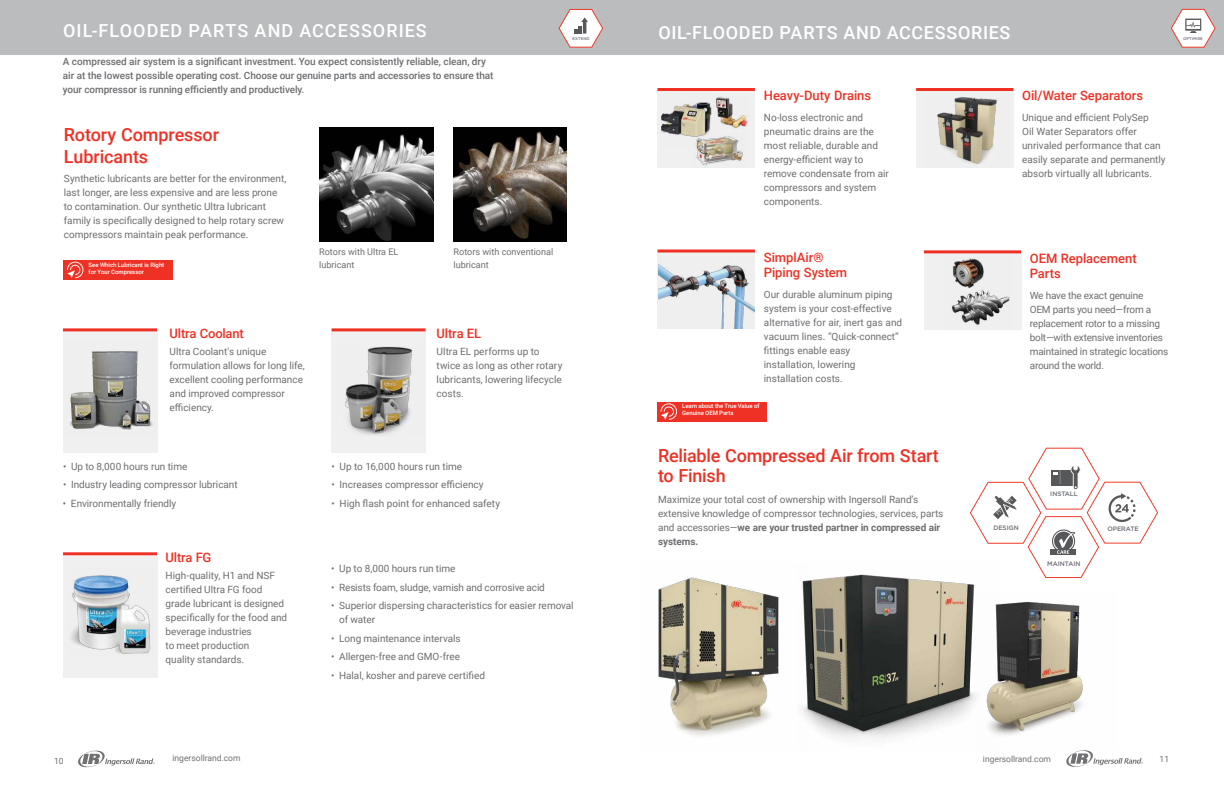
<style>
.page{position:relative;width:1224px;height:792px;background:#fff}
.page>*{position:absolute;margin:0;border:0;box-sizing:border-box;transform-origin:0 0}
.t1{font:500 18px/22px "Roboto";letter-spacing:-.01em;color:#ee3124}
.t2{font:500 18px "Roboto";letter-spacing:.04em;color:#fff}
.t3{font:500 13px/15px "Roboto";letter-spacing:-.005em;color:#ee3124}
.t4{font:10px/14px "Roboto";color:#6d6e71}
.t5{font:500 10px/14px "Roboto";letter-spacing:-.01em;color:#6d6e71}
.t6{font:10px/14px "Roboto";letter-spacing:-.02em;color:#6d6e71}
.t7{font:9.1px/12.5px "Roboto";color:#6d6e71}
.t8{font:8.5px "Roboto";color:#717073}
.t9{font:500 6.4px "Gotham";color:#6a6c74}
.t10{font:500 6px/7px "Roboto";letter-spacing:-.01em;color:#fff}
.t11{font:500 4px "Gotham";color:#6a6c74}
.t12{font:500 3.9px "Gotham";color:#6a6c74}
.s1{font-weight:700}
</style>
<div class="page">
<div style="left:0;top:0;width:1224px;height:55px;background:#babcbe"></div>
<svg style="left:78px;top:750px;width:77px;height:18px"></svg>
<svg style="left:1066px;top:751px;width:77px;height:16px"></svg>
<svg style="left:558px;top:9px;width:45px;height:39px"></svg>
<svg style="left:1171px;top:9px;width:45px;height:39px"></svg>
<div style="left:924px;top:253px;width:97px;height:77px;background:#f0f0f1"></div>
<div style="left:658px;top:252px;width:97px;height:77px;background:#f0f0f1"></div>
<hr style="left:658px;top:250px;width:97px;height:3px;background:#ee3124">
<img style="left:945px;top:253px;width:68px;height:72px">
<hr style="left:924px;top:250px;width:97px;height:3px;background:#ee3124">
<div style="left:658px;top:90px;width:97px;height:78px;background:#f0f0f1"></div>
<hr style="left:658px;top:88px;width:97px;height:3px;background:#ee3124">
<div style="left:916px;top:90px;width:97px;height:78px;background:#f0f0f1"></div>
<hr style="left:916px;top:88px;width:97px;height:3px;background:#ee3124">
<svg style="left:970px;top:447px;width:188px;height:132px"></svg>
<div style="left:63px;top:331px;width:94px;height:121px;background:#f0f0f1"></div>
<hr style="left:63px;top:328px;width:94px;height:3px;background:#ee3124">
<img style="left:63px;top:342px;width:95px;height:95px">
<div style="left:63px;top:556px;width:94px;height:121px;background:#f0f0f1"></div>
<hr style="left:63px;top:552px;width:94px;height:3px;background:#ee3124">
<svg style="left:332px;top:331px;width:94px;height:121px"></svg>
<hr style="left:332px;top:328px;width:94px;height:3px;background:#ee3124">
<img style="left:68px;top:568px;width:87px;height:90px">
<img style="left:319px;top:127px;width:114px;height:114px">
<img style="left:453px;top:127px;width:114px;height:114px">
<img style="left:658px;top:263px;width:97px;height:65px">
<img style="left:716px;top:97px;width:31px;height:31px">
<img style="left:696px;top:136px;width:47px;height:29px">
<img style="left:661px;top:102px;width:51px;height:46px">
<img style="left:937px;top:97px;width:60px;height:67px">
<img style="left:809px;top:561px;width:191px;height:178px">
<img style="left:976px;top:592px;width:113px;height:159px">
<img style="left:658px;top:577px;width:151px;height:159px">
<div style="left:63px;top:260px;width:110px;height:20px;background:#ee3124"></div>
<svg style="left:67px;top:261px;width:17px;height:17px"></svg>
<div style="left:657px;top:402px;width:110px;height:19px;background:#ee3124"></div>
<svg style="left:661px;top:403px;width:16px;height:17px"></svg>
<h1 class="t2" style="left:63px;top:18px;width:365px">OIL-FLOODED PARTS AND ACCESSORIES</h1>
<p class="t5" style="left:63px;top:54px;width:432px">A compressed air system is a significant investment. You expect consistently reliable, clean, dry air at the lowest possible operating cost. Choose our genuine parts and accessories to ensure that your compressor is running efficiently and productively.</p>
<h1 class="t1" style="left:64px;top:123px;width:157px">Rotory Compressor<br>Lubricants</h1>
<p class="t4" style="left:64px;top:171px;width:224px">Synthetic lubricants are better for the environment, last longer, are less expensive and are less prone to contamination. Our synthetic Ultra lubricant family is specifically designed to help rotary screw compressors maintain peak performance.</p>
<p class="t7" style="left:319px;top:245px;width:81px">Rotors with Ultra EL</p>
<p class="t10" style="left:89px;top:261px;width:77px">See Which Lubricant is Right</p>
<p class="t7" style="left:319px;top:258px;width:37px">lubricant</p>
<p class="t10" style="left:89px;top:268px;width:57px">for Your Compressor</p>
<h2 class="t3" style="left:170px;top:326px;width:76px">Ultra Coolant</h2>
<p class="t4" style="left:170px;top:344px;width:137px">Ultra Coolant's unique formulation allows for long life, excellent cooling performance and improved compressor efficiency.</p>
<p class="t7" style="left:454px;top:245px;width:101px">Rotors with conventional lubricant</p>
<h2 class="t3" style="left:437px;top:326px;width:46px">Ultra EL</h2>
<p class="t4" style="left:437px;top:344px;width:127px">Ultra EL performs up to twice as long as other rotary lubricants, lowering lifecycle costs.</p>
<p class="t12" style="left:573px;top:36px;width:18px">EXTEND</p>
<h1 class="t2" style="left:658px;top:20px;width:354px">OIL-FLOODED PARTS AND ACCESSORIES</h1>
<h2 class="t3" style="left:764px;top:88px;width:109px">Heavy-Duty Drains</h2>
<p class="t4" style="left:764px;top:110px;width:127px">No-loss electronic and pneumatic drains are the most reliable, durable and energy-efficient way to remove condensate from air compressors and system components.</p>
<h2 class="t3" style="left:764px;top:249px;width:85px">SimplAir®<br>Piping System</h2>
<p class="t4" style="left:764px;top:287px;width:140px">Our durable aluminum piping system is your cost-effective alternative for air, inert gas and vacuum lines. “Quick-connect” fittings enable easy installation, lowering installation costs.</p>
<p class="t10" style="left:682px;top:403px;width:79px">Learn about the True Value of<br>Genuine OEM Parts</p>
<h2 class="t3" style="left:1022px;top:88px;width:123px">Oil/Water Separators</h2>
<p class="t4" style="left:1022px;top:110px;width:145px">Unique and efficient PolySep<br>Oil Water Separators offer unrivaled performance that can easily separate and permanently absorb virtually all lubricants.</p>
<h2 class="t3" style="left:1030px;top:250px;width:108px">OEM Replacement<br>Parts</h2>
<p class="t6" style="left:1030px;top:288px;width:140px">We have the exact genuine<br>OEM parts you need—from a replacement rotor to a missing bolt—with extensive inventories maintained in strategic locations around the world.</p>
<p class="t4" style="left:63px;top:459px;width:126px">• Up to 8,000 hours run time</p>
<p class="t4" style="left:63px;top:477px;width:176px">• Industry leading compressor lubricant</p>
<p class="t4" style="left:63px;top:496px;width:115px">• Environmentally friendly</p>
<p class="t4" style="left:332px;top:459px;width:132px">• Up to 16,000 hours run time</p>
<p class="t4" style="left:332px;top:477px;width:154px">• Increases compressor efficiency</p>
<p class="t4" style="left:332px;top:496px;width:170px">• High flash point for enhanced safety</p>
<h1 class="t1" style="left:658px;top:445px;width:282px;line-height:20px">Reliable Compressed Air from Start to Finish</h1>
<p class="t4" style="left:658px;top:492px;width:287px">Maximize your total cost of ownership with Ingersoll Rand’s extensive knowledge of compressor technologies, services, parts and accessories—<span class="s1">we are your trusted partner in compressed air systems.</span></p>
<p class="t9" style="left:1050px;top:490px;width:29px">INSTALL</p>
<p class="t9" style="left:993px;top:523px;width:27px">DESIGN</p>
<p class="t9" style="left:1107px;top:525px;width:33px">OPERATE</p>
<h2 class="t3" style="left:166px;top:549px;width:47px">Ultra FG</h2>
<p class="t4" style="left:166px;top:568px;width:123px">High-quality, H1 and NSF certified Ultra FG food grade lubricant is designed specifically for the food and beverage industries<br>to meet production<br>quality standards.</p>
<p class="t4" style="left:331px;top:561px;width:126px">• Up to 8,000 hours run time</p>
<p class="t4" style="left:331px;top:580px;width:215px">• Resists foam, sludge, varnish and corrosive acid</p>
<p class="t4" style="left:339px;top:598px;width:236px;text-indent:-8px">• Superior dispersing characteristics for easier removal of water</p>
<p class="t4" style="left:331px;top:631px;width:131px">• Long maintenance intervals</p>
<p class="t4" style="left:331px;top:649px;width:130px">• Allergen-free and GMO-free</p>
<p class="t4" style="left:331px;top:668px;width:155px">• Halal, kosher and pareve certified</p>
<p class="t9" style="left:1047px;top:560px;width:35px">MAINTAIN</p>
<p class="t11" style="left:1183px;top:36px;width:21px">OPTIMISE</p>
<p class="t8" style="left:54px;top:755px;width:11px">10</p>
<p class="t8" style="left:173px;top:752px;width:70px">ingersollrand.com</p>
<p class="t8" style="left:983px;top:753px;width:70px">ingersollrand.com</p>
<p class="t8" style="left:1160px;top:753px;width:11px">11</p>
</div>
